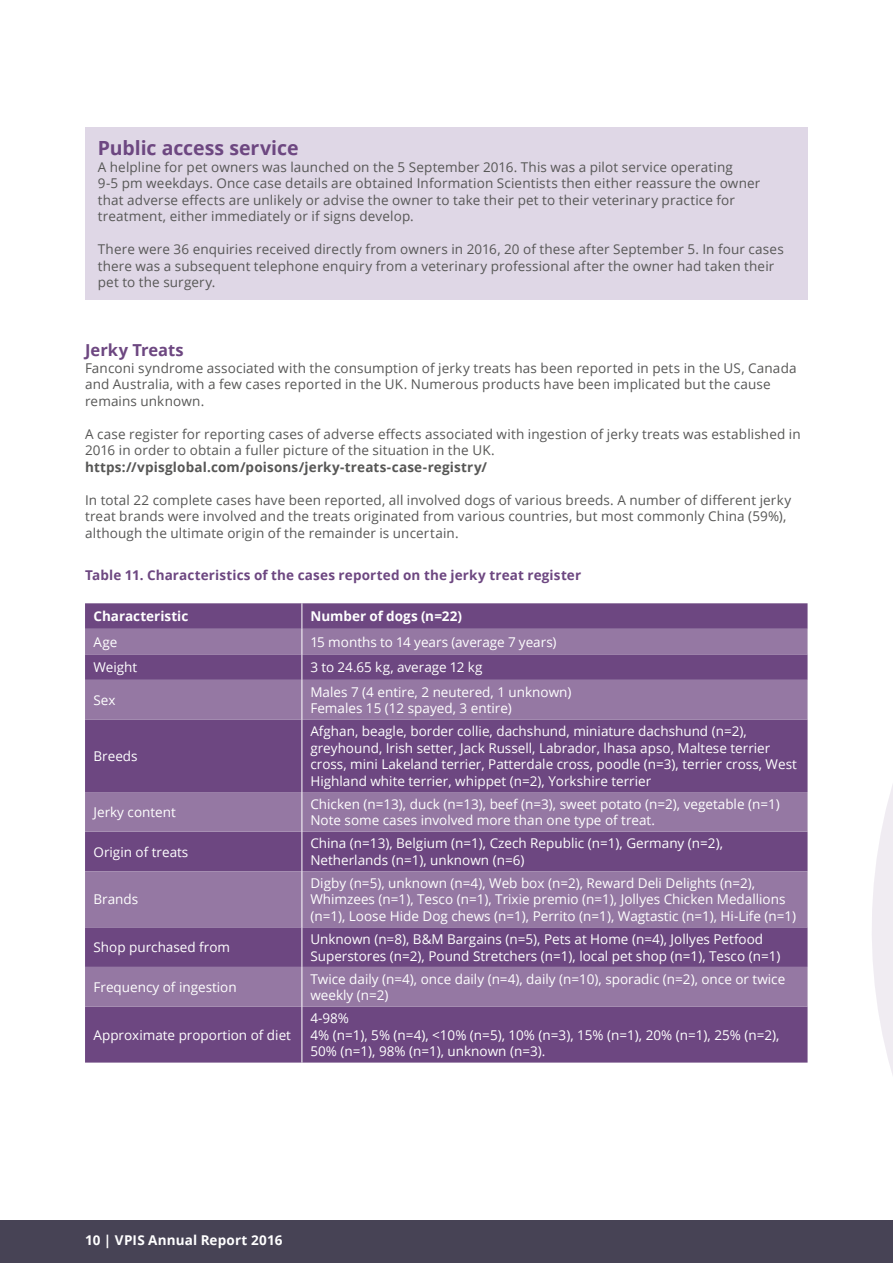
<style>
.page{position:relative;width:893px;height:1263px;background:#fff}
.page>*{position:absolute;margin:0;border:0;box-sizing:border-box;transform-origin:0 0}
.t1{font:700 19.5px "Open Sans";letter-spacing:-.005em;color:#6d4781}
.t2{font:700 16.5px "Open Sans";color:#6d4781}
.t3{font:13.5px/16.5px "Open Sans";color:#fff}
.t4{font:13.5px/16.5px "Open Sans";letter-spacing:.01em;color:#575756}
.t5{font:700 13.5px "Open Sans";letter-spacing:.01em;color:#6d4781}
.t6{font:700 13.5px "Open Sans";letter-spacing:.015em;color:#575756}
.t7{font:700 13.5px "Open Sans";letter-spacing:.005em;color:#fff}
</style>
<div class="page">
<svg style="left:797px;top:603px;width:96px;height:472px"></svg>
<div style="left:85px;top:603px;width:722px;height:459px;background:#6d4781"></div>
<svg style="left:85px;top:629px;width:722px;height:377px;background:#826193"></svg>
<svg style="left:302px;top:603px;width:1px;height:77px"></svg>
<hr style="left:302px;top:680px;width:1px;height:39px;background:#fff">
<hr style="left:302px;top:719px;width:1px;height:73px;background:#fff">
<hr style="left:302px;top:792px;width:1px;height:40px;background:#fff">
<hr style="left:302px;top:832px;width:1px;height:39px;background:#fff">
<hr style="left:302px;top:871px;width:1px;height:56px;background:#fff">
<hr style="left:302px;top:927px;width:1px;height:40px;background:#fff">
<hr style="left:302px;top:967px;width:1px;height:39px;background:#fff">
<hr style="left:302px;top:1006px;width:1px;height:56px;background:#fff">
<div style="left:85px;top:128px;width:723px;height:172px;background:#dfd7e6"></div>
<div style="left:0;top:1220px;width:893px;height:43px;background:#474355"></div>
<h1 class="t1" style="left:98px;top:134px;width:202px">Public access service</h1>
<p class="t4" style="left:98px;top:158px;width:664px">A helpline for pet owners was launched on the 5 September 2016. This was a pilot service operating<br>9-5 pm weekdays. Once case details are obtained Information Scientists then either reassure the owner that adverse effects are unlikely or advise the owner to take their pet to their veterinary practice for treatment, either immediately or if signs develop.</p>
<p class="t4" style="left:98px;top:241px;width:687px">There were 36 enquiries received directly from owners in 2016, 20 of these after September 5. In four cases there was a subsequent telephone enquiry from a veterinary professional after the owner had taken their pet to the surgery.</p>
<p class="t2" style="left:85px;top:338px;width:100px">Jerky Treats</p>
<p class="t4" style="left:85px;top:359px;width:713px">Fanconi syndrome associated with the consumption of jerky treats has been reported in pets in the US, Canada and Australia, with a few cases reported in the UK. Numerous products have been implicated but the cause remains unknown.</p>
<p class="t4" style="left:85px;top:425px;width:717px">A case register for reporting cases of adverse effects associated with ingestion of jerky treats was established in<br>2016 in order to obtain a fuller picture of the situation in the UK.</p>
<p class="t6" style="left:85px;top:457px;width:404px">https://vpisglobal.com/poisons/jerky-treats-case-registry/</p>
<p class="t4" style="left:85px;top:491px;width:708px">In total 22 complete cases have been reported, all involved dogs of various breeds. A number of different jerky treat brands were involved and the treats originated from various countries, but most commonly China (59%), although the ultimate origin of the remainder is uncertain.</p>
<p class="t5" style="left:85px;top:565px;width:498px">Table 11. Characteristics of the cases reported on the jerky treat register</p>
<p class="t7" style="left:94px;top:607px;width:96px">Characteristic</p>
<p class="t7" style="left:310px;top:607px;width:153px">Number of dogs (n=22)</p>
<p class="t3" style="left:94px;top:633px;width:25px">Age</p>
<p class="t3" style="left:310px;top:633px;width:248px">15 months to 14 years (average 7 years)</p>
<p class="t3" style="left:94px;top:659px;width:45px">Weight</p>
<p class="t3" style="left:310px;top:659px;width:174px">3 to 24.65 kg, average 12 kg</p>
<p class="t3" style="left:94px;top:691px;width:24px">Sex</p>
<p class="t3" style="left:310px;top:683px;width:263px">Males 7 (4 entire, 2 neutered, 1 unknown)<br>Females 15 (12 spayed, 3 entire)</p>
<p class="t3" style="left:94px;top:747px;width:46px">Breeds</p>
<p class="t3" style="left:310px;top:723px;width:488px">Afghan, beagle, border collie, dachshund, miniature dachshund (n=2), greyhound, Irish setter, Jack Russell, Labrador, lhasa apso, Maltese terrier cross, mini Lakeland terrier, Patterdale cross, poodle (n=3), terrier cross, West Highland white terrier, whippet (n=2), Yorkshire terrier</p>
<p class="t3" style="left:94px;top:803px;width:84px">Jerky content</p>
<p class="t3" style="left:310px;top:795px;width:471px">Chicken (n=13), duck (n=13), beef (n=3), sweet potato (n=2), vegetable (n=1)<br>Note some cases involved more than one type of treat.</p>
<p class="t3" style="left:94px;top:843px;width:96px">Origin of treats</p>
<p class="t3" style="left:310px;top:835px;width:414px">China (n=13), Belgium (n=1), Czech Republic (n=1), Germany (n=2),<br>Netherlands (n=1), unknown (n=6)</p>
<p class="t3" style="left:94px;top:891px;width:46px">Brands</p>
<p class="t3" style="left:310px;top:874px;width:487px">Digby (n=5), unknown (n=4), Web box (n=2), Reward Deli Delights (n=2),<br>Whimzees (n=1), Tesco (n=1), Trixie premio (n=1), Jollyes Chicken Medallions (n=1), Loose Hide Dog chews (n=1), Perrito (n=1), Wagtastic (n=1), Hi-Life (n=1)</p>
<p class="t3" style="left:94px;top:939px;width:138px">Shop purchased from</p>
<p class="t3" style="left:310px;top:930px;width:472px">Unknown (n=8), B&amp;M Bargains (n=5), Pets at Home (n=4), Jollyes Petfood<br>Superstores (n=2), Pound Stretchers (n=1), local pet shop (n=1), Tesco (n=1)</p>
<p class="t3" style="left:94px;top:978px;width:145px">Frequency of ingestion</p>
<p class="t3" style="left:310px;top:970px;width:476px">Twice daily (n=4), once daily (n=4), daily (n=10), sporadic (n=2), once or twice weekly (n=2)</p>
<p class="t3" style="left:94px;top:1026px;width:199px">Approximate proportion of diet</p>
<p class="t3" style="left:310px;top:1010px;width:471px">4-98%<br>4% (n=1), 5% (n=4), &lt;10% (n=5), 10% (n=3), 15% (n=1), 20% (n=1), 25% (n=2),<br>50% (n=1), 98% (n=1), unknown (n=3).</p>
<p class="t7" style="left:85px;top:1230px;width:199px">10 | VPIS Annual Report 2016</p>
</div>
